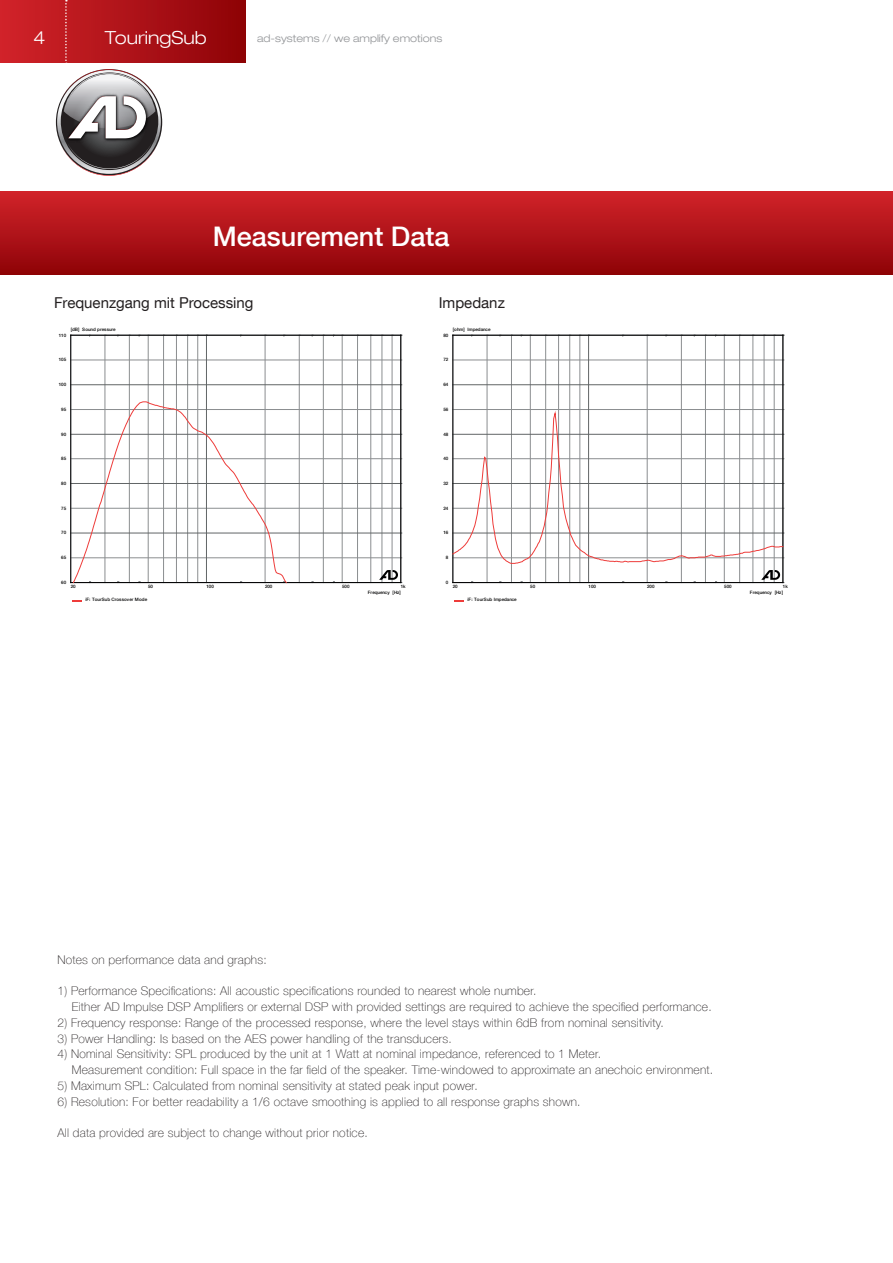
<style>
.page{position:relative;width:893px;height:1263px;background:#fff}
.page>*{position:absolute;margin:0;border:0;box-sizing:border-box;transform-origin:0 0}
.t1{font:500 27px "Helvetica Neue LT Com";color:#fff}
.t2{font:300 expanded 18px "Helvetica Neue LT Com";color:#fff}
.t3{font:15px "Helvetica Neue LT Com";color:#231f20}
.t4{font:100 12px/15.8px "Helvetica Neue LT Com";letter-spacing:.02em;color:#231f20}
.t5{font:300 expanded 10.5px "Helvetica Neue LT Com";color:#939598}
.t6{font:500 4.5px "Helvetica Neue LT Com";letter-spacing:-.02em;color:#000001}
.t7{font:500 4.5px "Helvetica Neue LT Com";letter-spacing:.02em;color:#000001}
.t8{font:500 4.5px "Helvetica Neue LT Com";letter-spacing:.01em;color:#000001}
</style>
<div class="page">
<div style="left:0;top:191px;width:893px;height:83px;background:linear-gradient(to bottom,#d2242a,#8f0308)"></div>
<svg style="left:0;top:0;width:245px;height:62px;background:#ad1117"></svg>
<svg style="left:61px;top:0;width:97px;height:176px"></svg>
<hr style="left:105px;top:335px;width:1px;height:248px;background:#8b8e90">
<hr style="left:129px;top:335px;width:1px;height:248px;background:#8b8e90">
<hr style="left:148px;top:335px;width:1px;height:248px;background:#8b8e90">
<hr style="left:163px;top:335px;width:1px;height:248px;background:#8b8e90">
<hr style="left:176px;top:335px;width:1px;height:248px;background:#8b8e90">
<hr style="left:187px;top:335px;width:1px;height:248px;background:#8b8e90">
<hr style="left:197px;top:335px;width:1px;height:248px;background:#8b8e90">
<hr style="left:265px;top:335px;width:1px;height:248px;background:#8b8e90">
<hr style="left:299px;top:335px;width:1px;height:248px;background:#8b8e90">
<hr style="left:323px;top:335px;width:1px;height:248px;background:#8b8e90">
<hr style="left:342px;top:335px;width:1px;height:248px;background:#8b8e90">
<hr style="left:357px;top:335px;width:1px;height:248px;background:#8b8e90">
<hr style="left:371px;top:335px;width:1px;height:248px;background:#8b8e90">
<hr style="left:382px;top:335px;width:1px;height:248px;background:#8b8e90">
<hr style="left:392px;top:335px;width:1px;height:248px;background:#8b8e90">
<hr style="left:71px;top:557px;width:330px;height:1px;background:#8b8e90">
<hr style="left:71px;top:508px;width:330px;height:1px;background:#8b8e90">
<hr style="left:71px;top:458px;width:330px;height:1px;background:#8b8e90">
<hr style="left:71px;top:409px;width:330px;height:1px;background:#8b8e90">
<hr style="left:71px;top:360px;width:330px;height:1px;background:#8b8e90">
<hr style="left:206px;top:335px;width:1px;height:248px;background:#616566">
<hr style="left:71px;top:533px;width:330px;height:1px;background:#616566">
<hr style="left:71px;top:483px;width:330px;height:1px;background:#616566">
<hr style="left:71px;top:434px;width:330px;height:1px;background:#616566">
<hr style="left:71px;top:384px;width:330px;height:1px;background:#616566">
<hr style="left:71px;top:335px;width:330px;height:1px;background:#000001">
<hr style="left:401px;top:335px;width:1px;height:248px;background:#000001">
<hr style="left:71px;top:582px;width:330px;height:1px;background:#000001">
<hr style="left:70px;top:335px;width:1px;height:248px;background:#000001">
<svg style="left:73px;top:401px;width:214px;height:182px"></svg>
<svg style="left:379px;top:570px;width:23px;height:13px"></svg>
<hr style="left:487px;top:335px;width:1px;height:248px;background:#8b8e90">
<hr style="left:511px;top:335px;width:1px;height:248px;background:#8b8e90">
<hr style="left:530px;top:335px;width:1px;height:248px;background:#8b8e90">
<hr style="left:545px;top:335px;width:1px;height:248px;background:#8b8e90">
<hr style="left:558px;top:335px;width:1px;height:248px;background:#8b8e90">
<hr style="left:569px;top:335px;width:1px;height:248px;background:#8b8e90">
<hr style="left:580px;top:335px;width:1px;height:248px;background:#8b8e90">
<hr style="left:647px;top:335px;width:1px;height:248px;background:#8b8e90">
<hr style="left:681px;top:335px;width:1px;height:248px;background:#8b8e90">
<hr style="left:705px;top:335px;width:1px;height:248px;background:#8b8e90">
<hr style="left:724px;top:335px;width:1px;height:248px;background:#8b8e90">
<hr style="left:739px;top:335px;width:1px;height:248px;background:#8b8e90">
<hr style="left:753px;top:335px;width:1px;height:248px;background:#8b8e90">
<hr style="left:764px;top:335px;width:1px;height:248px;background:#8b8e90">
<hr style="left:774px;top:335px;width:1px;height:248px;background:#8b8e90">
<hr style="left:453px;top:409px;width:330px;height:1px;background:#8b8e90">
<hr style="left:453px;top:360px;width:330px;height:1px;background:#8b8e90">
<hr style="left:588px;top:335px;width:1px;height:248px;background:#616566">
<hr style="left:453px;top:384px;width:330px;height:1px;background:#616566">
<hr style="left:453px;top:335px;width:330px;height:1px;background:#000001">
<hr style="left:783px;top:335px;width:1px;height:248px;background:#000001">
<hr style="left:453px;top:582px;width:330px;height:1px;background:#000001">
<hr style="left:453px;top:335px;width:1px;height:248px;background:#000001">
<svg style="left:452px;top:410px;width:332px;height:154px"></svg>
<svg style="left:761px;top:570px;width:23px;height:13px"></svg>
<h2 class="t2" style="left:105px;top:26px;width:104px">TouringSub</h2>
<h2 class="t2" style="left:34px;top:26px;width:14px">4</h2>
<p class="t5" style="left:257px;top:31px;width:187px">ad-systems // we amplify emotions</p>
<h1 class="t1" style="left:213px;top:220px;width:238px">Measurement Data</h1>
<p class="t3" style="left:54px;top:294px;width:201px">Frequenzgang mit Processing</p>
<p class="t3" style="left:439px;top:294px;width:68px">Impedanz</p>
<p class="t8" style="left:71px;top:326px;width:47px">[dB] Sound pressure</p>
<p class="t6" style="left:59px;top:332px;width:9px">110</p>
<p class="t6" style="left:453px;top:326px;width:39px">[ohm] Impedance</p>
<p class="t6" style="left:443px;top:332px;width:6px">80</p>
<p class="t6" style="left:59px;top:357px;width:9px">105</p>
<p class="t6" style="left:443px;top:357px;width:6px">72</p>
<p class="t6" style="left:59px;top:382px;width:9px">100</p>
<p class="t6" style="left:443px;top:382px;width:6px">64</p>
<p class="t6" style="left:61px;top:407px;width:6px">95</p>
<p class="t6" style="left:443px;top:407px;width:6px">56</p>
<p class="t6" style="left:61px;top:431px;width:6px">90</p>
<p class="t6" style="left:443px;top:431px;width:6px">48</p>
<p class="t6" style="left:61px;top:456px;width:6px">85</p>
<p class="t6" style="left:443px;top:456px;width:6px">40</p>
<p class="t6" style="left:61px;top:481px;width:6px">80</p>
<p class="t6" style="left:443px;top:481px;width:6px">32</p>
<p class="t6" style="left:61px;top:505px;width:6px">75</p>
<p class="t6" style="left:443px;top:505px;width:6px">24</p>
<p class="t6" style="left:61px;top:530px;width:6px">70</p>
<p class="t6" style="left:443px;top:530px;width:6px">16</p>
<p class="t6" style="left:61px;top:555px;width:6px">65</p>
<p class="t6" style="left:446px;top:555px;width:4px">8</p>
<p class="t6" style="left:61px;top:580px;width:6px">60</p>
<p class="t6" style="left:71px;top:584px;width:6px">20</p>
<p class="t6" style="left:148px;top:584px;width:6px">50</p>
<p class="t6" style="left:265px;top:584px;width:9px">200</p>
<p class="t6" style="left:342px;top:584px;width:9px">500</p>
<p class="t6" style="left:206px;top:584px;width:9px">100</p>
<p class="t6" style="left:401px;top:584px;width:6px">1k</p>
<p class="t6" style="left:446px;top:580px;width:4px">0</p>
<p class="t6" style="left:453px;top:584px;width:6px">20</p>
<p class="t6" style="left:530px;top:584px;width:6px">50</p>
<p class="t6" style="left:647px;top:584px;width:9px">200</p>
<p class="t6" style="left:724px;top:584px;width:9px">500</p>
<p class="t6" style="left:589px;top:584px;width:9px">100</p>
<p class="t6" style="left:783px;top:584px;width:6px">1k</p>
<p class="t6" style="left:368px;top:589px;width:35px">Frequency [Hz]</p>
<p class="t6" style="left:750px;top:589px;width:35px">Frequency [Hz]</p>
<p class="t7" style="left:85px;top:597px;width:63px">iF: TourSub Crossover Mode</p>
<p class="t6" style="left:467px;top:597px;width:51px">iF: TourSub Impedance</p>
<p class="t4" style="left:57px;top:951px;width:211px">Notes on performance data and graphs:</p>
<p class="t4" style="left:72px;top:983px;width:641px;text-indent:-14px">1) Performance Specifications: All acoustic specifications rounded to nearest whole number.<br>Either AD Impulse DSP Amplifiers or external DSP with provided settings are required to achieve the specified performance.</p>
<p class="t4" style="left:57px;top:1014px;width:608px">2) Frequency response: Range of the processed response, where the level stays within 6dB from nominal sensitivity.</p>
<p class="t4" style="left:57px;top:1030px;width:396px">3) Power Handling: Is based on the AES power handling of the transducers.</p>
<p class="t4" style="left:72px;top:1046px;width:643px;text-indent:-14px">4) Nominal Sensitivity: SPL produced by the unit at 1 Watt at nominal impedance, referenced to 1 Meter.<br>Measurement condition: Full space in the far field of the speaker. Time-windowed to approximate an anechoic environment.</p>
<p class="t4" style="left:57px;top:1077px;width:422px">5) Maximum SPL: Calculated from nominal sensitivity at stated peak input power.</p>
<p class="t4" style="left:57px;top:1093px;width:525px">6) Resolution: For better readability a 1/6 octave smoothing is applied to all response graphs shown.</p>
<p class="t4" style="left:57px;top:1125px;width:312px">All data provided are subject to change without prior notice.</p>
</div>
